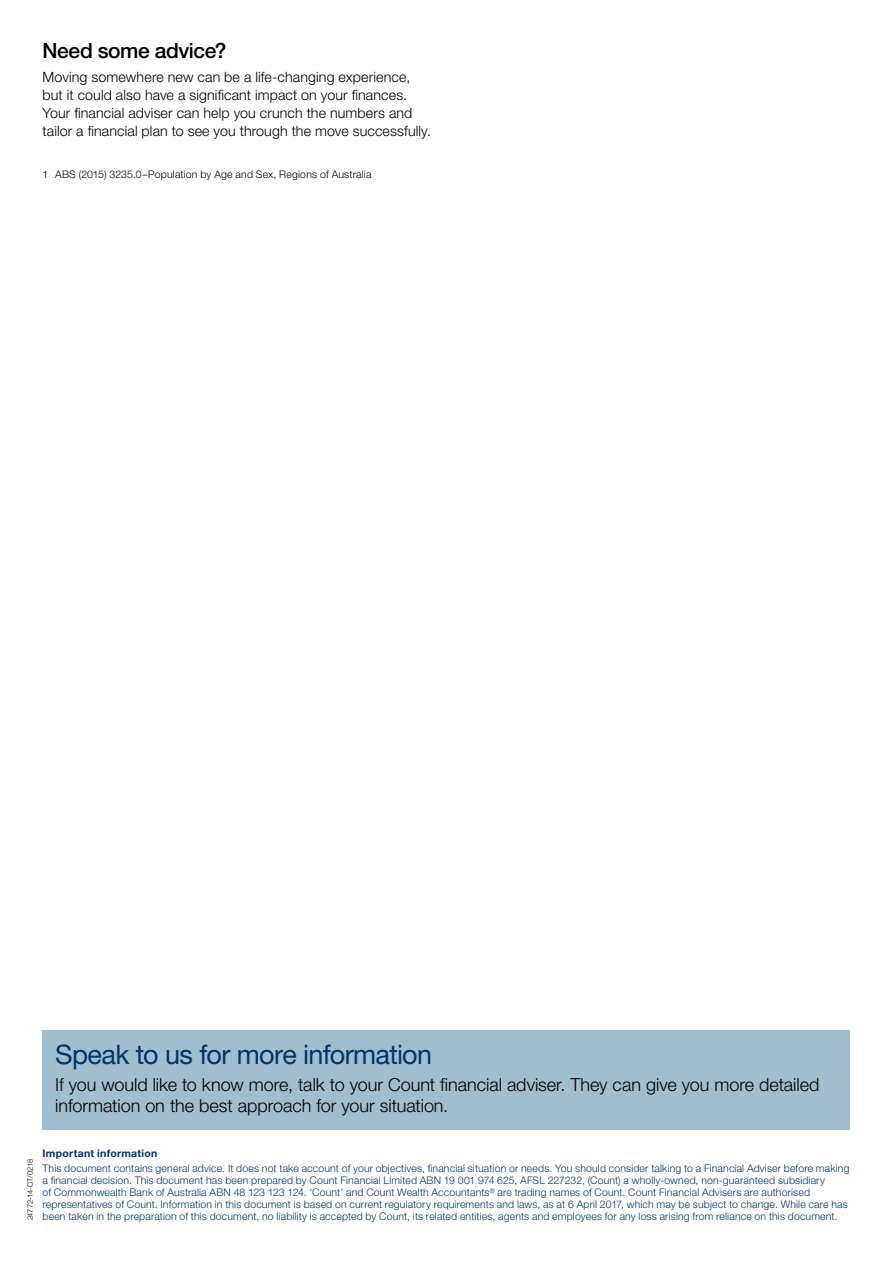
<style>
.page{position:relative;width:893px;height:1263px;background:#fff}
.page>*{position:absolute;margin:0;border:0;box-sizing:border-box;transform-origin:0 0}
.t1{font:27px "Helvetica Neue LT";letter-spacing:-.025em;color:#00366c}
.t2{font:500 21px "Helvetica Neue LT";letter-spacing:-.02em;color:#000}
.t3{font:300 18px/21px "Helvetica Neue LT";letter-spacing:-.005em;color:#000}
.t4{font:300 14.25px/18px "Helvetica Neue LT";letter-spacing:.01em;color:#000}
.t5{font:300 10.5px/12px "Helvetica Neue LT";letter-spacing:.015em;color:#00366c}
.t6{font:300 10.5px "Helvetica Neue LT";letter-spacing:.02em;color:#000}
.t7{font:700 10.5px "Helvetica Neue LT";letter-spacing:.025em;color:#00366c}
.t8{font:300 7.5px "Helvetica Neue LT";letter-spacing:-.015em;color:#000}
</style>
<div class="page">
<div style="left:43px;top:1030px;width:807px;height:99px;background:#a2bdce"></div>
<h2 class="t2" style="left:43px;top:38px;width:186px">Need some advice?</h2>
<p class="t4" style="left:43px;top:68px;width:390px">Moving somewhere new can be a life-changing experience, but it could also have a significant impact on your finances.<br>Your financial adviser can help you crunch the numbers and tailor a financial plan to see you through the move successfully.</p>
<p class="t6" style="left:43px;top:167px;width:330px">1 ABS (2015) 3235.0–Population by Age and Sex, Regions of Australia</p>
<p class="t8" style="left:26px;top:1220px;width:63px;rotate:-90deg">24772-14-CT/0218</p>
<h1 class="t1" style="left:55px;top:1038px;width:378px">Speak to us for more information</h1>
<h3 class="t3" style="left:55px;top:1074px;width:766px">If you would like to know more, talk to your Count financial adviser. They can give you more detailed information on the best approach for your situation.</h3>
<p class="t7" style="left:43px;top:1147px;width:116px">Important information</p>
<p class="t5" style="left:43px;top:1162px;width:808px">This document contains general advice. It does not take account of your objectives, financial situation or needs. You should consider talking to a Financial Adviser before making a financial decision. This document has been prepared by Count Financial Limited ABN 19 001 974 625, AFSL 227232, (Count) a wholly-owned, non-guaranteed subsidiary<br>of Commonwealth Bank of Australia ABN 48 123 123 124. ‘Count’ and Count Wealth Accountants<sup>®</sup> are trading names of Count. Count Financial Advisers are authorised representatives of Count. Information in this document is based on current regulatory requirements and laws, as at 6 April 2017, which may be subject to change. While care has been taken in the preparation of this document, no liability is accepted by Count, its related entities, agents and employees for any loss arising from reliance on this document.</p>
</div>
